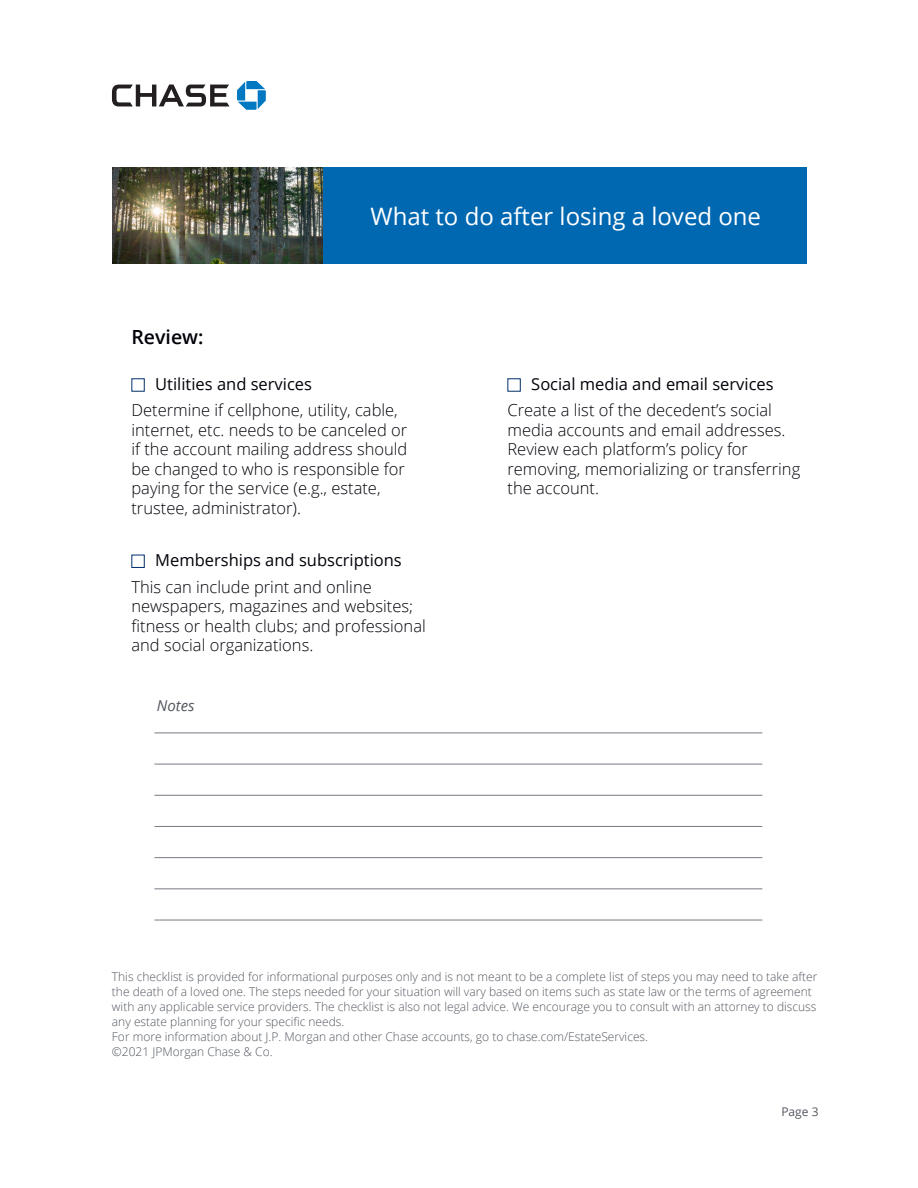
<style>
.page{position:relative;width:918px;height:1188px;background:#fff}
.page>*{position:absolute;margin:0;border:0;box-sizing:border-box;transform-origin:0 0}
.t1{font:24px "Open Sans";color:#fff}
.t2{font:600 19.5px "Open Sans";color:#000109}
.t3{font:300 16.5px/19.5px "Open Sans";color:#000109}
.t4{font:16.5px "Open Sans";color:#000109}
.t5{font:italic 15px "Open Sans";color:#52575f}
.t6{font:300 12px/15px "Open Sans";color:#52575f}
.t7{font:12px "Open Sans";color:#52575f}
</style>
<div class="page">
<svg style="left:112px;top:85px;width:117px;height:21px"></svg>
<svg style="left:237px;top:81px;width:29px;height:29px"></svg>
<div style="left:113px;top:167px;width:694px;height:97px;background:#0067b1"></div>
<img style="left:113px;top:167px;width:210px;height:97px">
<div style="left:131px;top:555px;width:14px;height:13px;border:1px solid #002f6b"></div>
<hr style="left:154px;top:733px;width:608px;height:1px;background:#777b83">
<hr style="left:154px;top:889px;width:608px;height:1px;background:#777b83">
<hr style="left:154px;top:795px;width:608px;height:1px;background:#777b83">
<hr style="left:154px;top:764px;width:608px;height:1px;background:#777b83">
<hr style="left:154px;top:857px;width:608px;height:1px;background:#777b83">
<hr style="left:154px;top:826px;width:608px;height:1px;background:#777b83">
<hr style="left:154px;top:920px;width:608px;height:1px;background:#777b83">
<h1 class="t1" style="left:370px;top:200px;width:392px">What to do after losing a loved one</h1>
<h2 class="t2" style="left:131px;top:323px;width:74px">Review:</h2>
<h3 class="t4" style="left:155px;top:373px;width:158px">Utilities and services</h3>
<h3 class="t3" style="left:131px;top:400px;width:278px">Determine if cellphone, utility, cable, internet, etc. needs to be canceled or if the account mailing address should be changed to who is responsible for paying for the service (e.g., estate, trustee, administrator).</h3>
<h3 class="t4" style="left:155px;top:549px;width:248px">Memberships and subscriptions</h3>
<h3 class="t3" style="left:131px;top:576px;width:296px">This can include print and online newspapers, magazines and websites; fitness or health clubs; and professional and social organizations.</h3>
<p class="t5" style="left:157px;top:696px;width:39px">Notes</p>
<h3 class="t4" style="left:531px;top:373px;width:244px">Social media and email services</h3>
<h3 class="t3" style="left:507px;top:400px;width:294px">Create a list of the decedent’s social media accounts and email addresses.<br>Review each platform’s policy for removing, memorializing or transferring the account.</h3>
<p class="t6" style="left:112px;top:969px;width:707px">This checklist is provided for informational purposes only and is not meant to be a complete list of steps you may need to take after the death of a loved one. The steps needed for your situation will vary based on items such as state law or the terms of agreement with any applicable service providers. The checklist is also not legal advice. We encourage you to consult with an attorney to discuss any estate planning for your specific needs.<br>For more information about J.P. Morgan and other Chase accounts, go to chase.com/EstateServices.<br>©2021 JPMorgan Chase &amp; Co.</p>
<p class="t7" style="left:781px;top:1104px;width:39px">Page 3</p>
</div>
